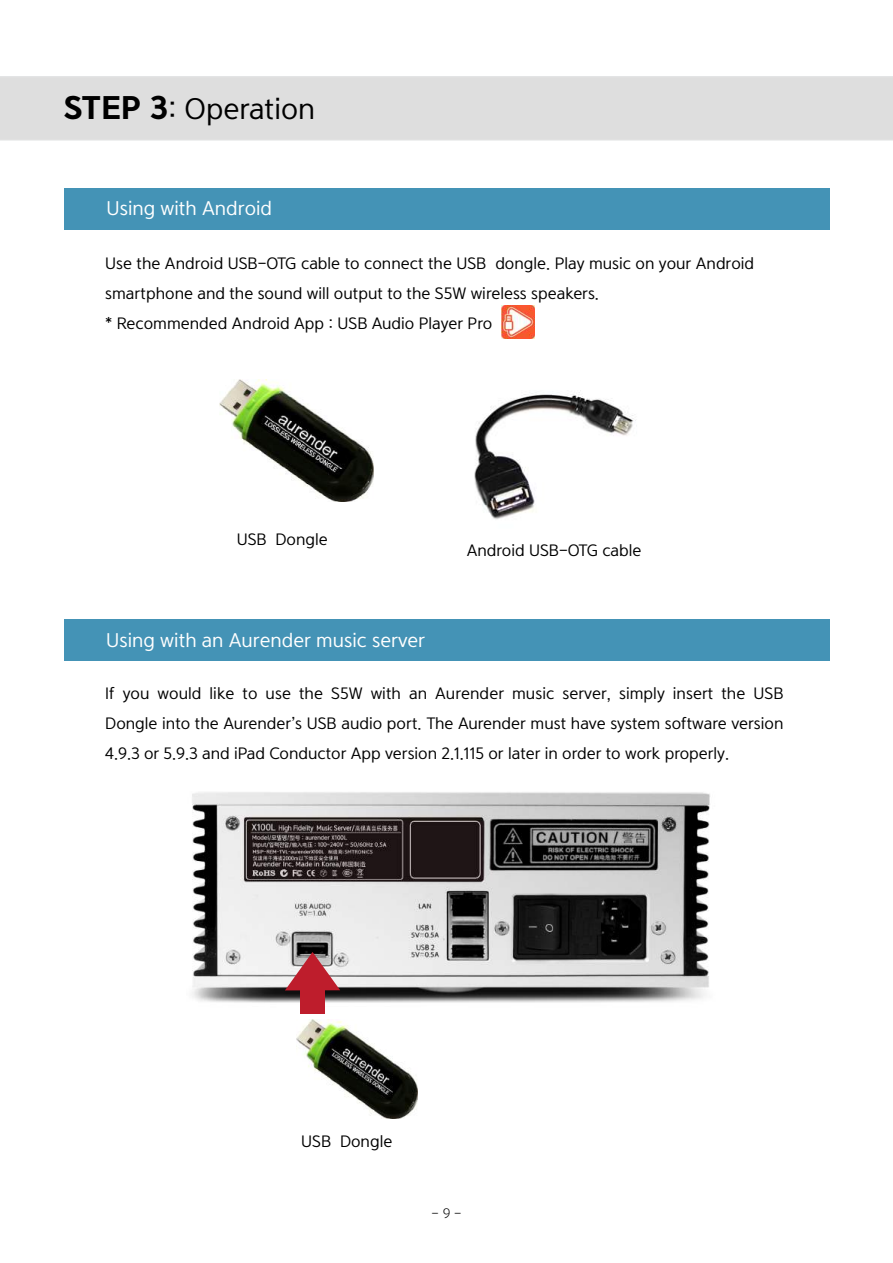
<style>
.page{position:relative;width:893px;height:1263px;background:#fff}
.page>*{position:absolute;margin:0;border:0;box-sizing:border-box;transform-origin:0 0}
.t1{font:27px "Yoon Gothic Pro 750";color:#000}
.t2{font:18px "Yoon Gothic Pro 750";color:#fff}
.t3{font:15px/30px "Yoon Gothic Pro 750";color:#000}
.t4{font:13.5px "Yoon Gothic Pro 730";color:#000}
.s1{font-family:"Yoon Gothic Pro 790"}
</style>
<div class="page">
<img style="left:192px;top:792px;width:518px;height:228px">
<div style="left:64px;top:188px;width:765px;height:42px;background:#4493b6"></div>
<div style="left:0;top:77px;width:893px;height:63px;background:#dedede"></div>
<img style="left:474px;top:390px;width:162px;height:130px">
<img style="left:219px;top:379px;width:155px;height:123px">
<img style="left:501px;top:306px;width:34px;height:32px">
<div style="left:64px;top:619px;width:765px;height:42px;background:#4493b6"></div>
<img style="left:297px;top:1020px;width:121px;height:98px">
<div style="left:300px;top:990px;width:25px;height:24px;background:#be1d2c"></div>
<svg style="left:285px;top:952px;width:55px;height:38px"></svg>
<h1 class="t1" style="left:64px;top:91px;width:253px"><span class="s1">STEP 3</span>: Operation</h1>
<p class="t2" style="left:107px;top:197px;width:167px">Using with Android</p>
<p class="t3" style="left:105px;top:249px;width:650px">Use the Android USB-OTG cable to connect the USB dongle. Play music on your Android smartphone and the sound will output to the S5W wireless speakers.<br>* Recommended Android App : USB Audio Player Pro</p>
<p class="t3" style="left:237px;top:524px;width:93px">USB Dongle</p>
<p class="t3" style="left:467px;top:535px;width:176px">Android USB-OTG cable</p>
<p class="t2" style="left:106px;top:628px;width:320px">Using with an Aurender music server</p>
<p class="t3" style="left:105px;top:678px;width:680px;text-align:justify">If you would like to use the S5W with an Aurender music server, simply insert the USB Dongle into the Aurender’s USB audio port. The Aurender must have system software version 4.9.3 or 5.9.3 and iPad Conductor App version 2.1.115 or later in order to work properly.</p>
<p class="t3" style="left:301px;top:1127px;width:93px">USB Dongle</p>
<p class="t4" style="left:432px;top:1205px;width:31px">- 9 -</p>
</div>
